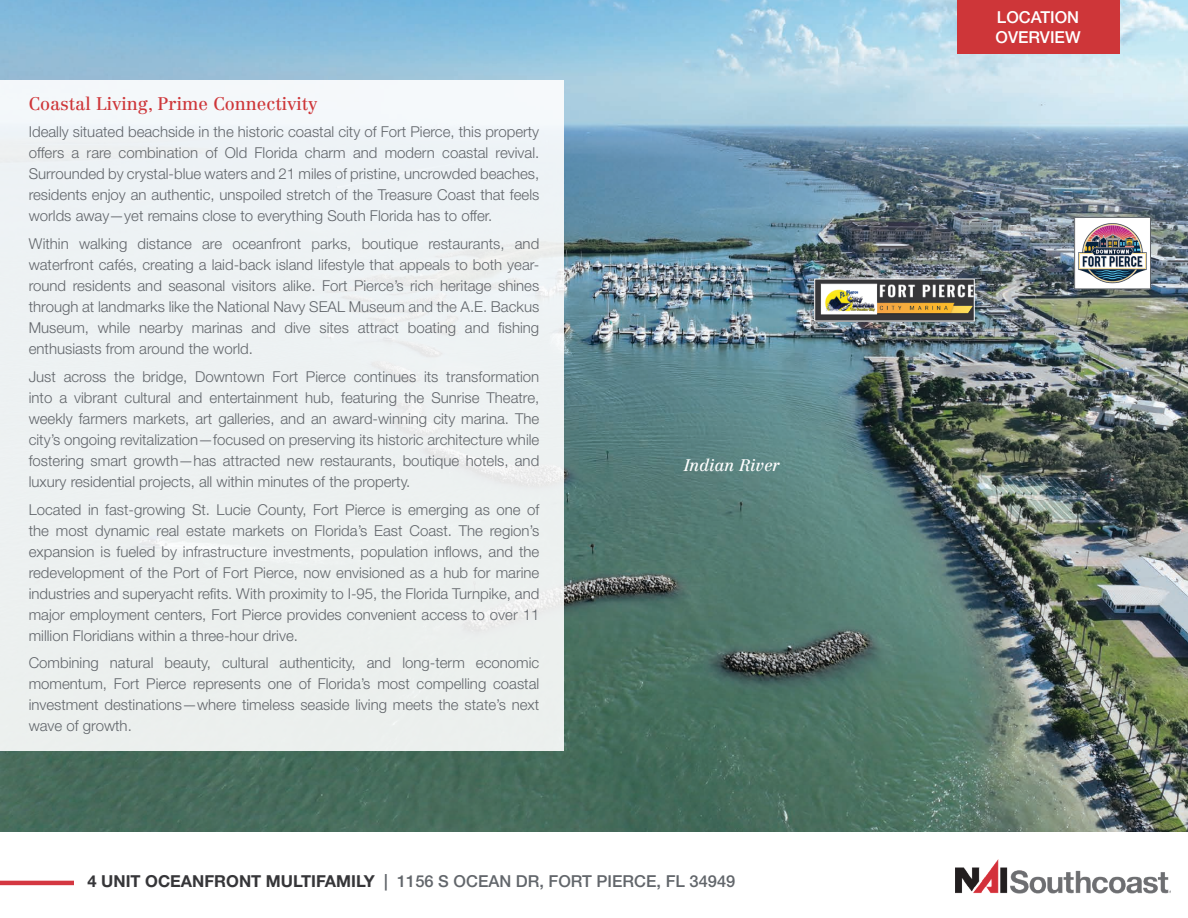
<style>
.page{position:relative;width:1188px;height:918px;background:#fff}
.page>*{position:absolute;margin:0;border:0;box-sizing:border-box;transform-origin:0 0}
.t1{font:18px "Centennial LT Std";color:#ce3639}
.t2{font:500 16.5px "Helvetica Neue LT Std";color:#62666b}
.t3{font:500 16.5px/19.8px "Helvetica Neue LT Std";color:#fff}
.t4{font:italic 16.5px "Centennial LT Std";letter-spacing:-.005em;color:#fff}
.t5{font:300 15px/21px "Helvetica Neue LT Std";color:#62666b;text-align:justify}
.s1{font-weight:700;color:#363639}
</style>
<div class="page">
<img style="left:0;top:0;width:1188px;height:832px">
<div style="left:0;top:81px;width:564px;height:670px;background:#edf1f2"></div>
<div style="left:957px;top:0;width:162px;height:54px;background:#ce3639"></div>
<hr style="left:0;top:881px;width:96px;height:4px;background:#d43741">
<img style="left:955px;top:860px;width:215px;height:34px">
<div style="left:74px;top:869px;width:864px;height:24px;background:#fff"></div>
<img style="left:816px;top:281px;width:157px;height:38px">
<img style="left:1076px;top:219px;width:73px;height:68px">
<div style="left:1074px;top:217px;width:77px;height:72px;border:1px solid #62666b"></div>
<p class="t1" style="left:29px;top:93px;width:290px">Coastal Living, Prime Connectivity</p>
<p class="t5" style="left:29px;top:121px;width:512px">Ideally situated beachside in the historic coastal city of Fort Pierce, this property offers a rare combination of Old Florida charm and modern coastal revival.<br>Surrounded by crystal-blue waters and 21 miles of pristine, uncrowded beaches, residents enjoy an authentic, unspoiled stretch of the Treasure Coast that feels worlds away—yet remains close to everything South Florida has to offer.</p>
<p class="t5" style="left:29px;top:233px;width:512px">Within walking distance are oceanfront parks, boutique restaurants, and waterfront cafés, creating a laid-back island lifestyle that appeals to both year&shy;round residents and seasonal visitors alike. Fort Pierce’s rich heritage shines through at landmarks like the National Navy SEAL Museum and the A.E. Backus Museum, while nearby marinas and dive sites attract boating and fishing enthusiasts from around the world.</p>
<p class="t5" style="left:29px;top:366px;width:512px">Just across the bridge, Downtown Fort Pierce continues its transformation into a vibrant cultural and entertainment hub, featuring the Sunrise Theatre, weekly farmers markets, art galleries, and an award-winning city marina. The city’s ongoing revitalization—focused on preserving its historic architecture while fostering smart growth—has attracted new restaurants, boutique hotels, and luxury residential projects, all within minutes of the property.</p>
<p class="t5" style="left:29px;top:499px;width:512px">Located in fast-growing St. Lucie County, Fort Pierce is emerging as one of the most dynamic real estate markets on Florida’s East Coast. The region’s expansion is fueled by infrastructure investments, population inflows, and the redevelopment of the Port of Fort Pierce, now envisioned as a hub for marine industries and superyacht refits. With proximity to I-95, the Florida Turnpike, and major employment centers, Fort Pierce provides convenient access to over 11 million Floridians within a three-hour drive.</p>
<p class="t5" style="left:29px;top:652px;width:512px">Combining natural beauty, cultural authenticity, and long-term economic momentum, Fort Pierce represents one of Florida’s most compelling coastal investment destinations—where timeless seaside living meets the state’s next wave of growth.</p>
<p class="t4" style="left:684px;top:456px;width:97px">Indian River</p>
<p class="t2" style="left:87px;top:871px;width:649px"><span class="s1">4 UNIT OCEANFRONT MULTIFAMILY</span> | 1156 S OCEAN DR, FORT PIERCE, FL 34949</p>
<p class="t3" style="left:996px;top:7px;width:86px">LOCATION<br>OVERVIEW</p>
</div>
